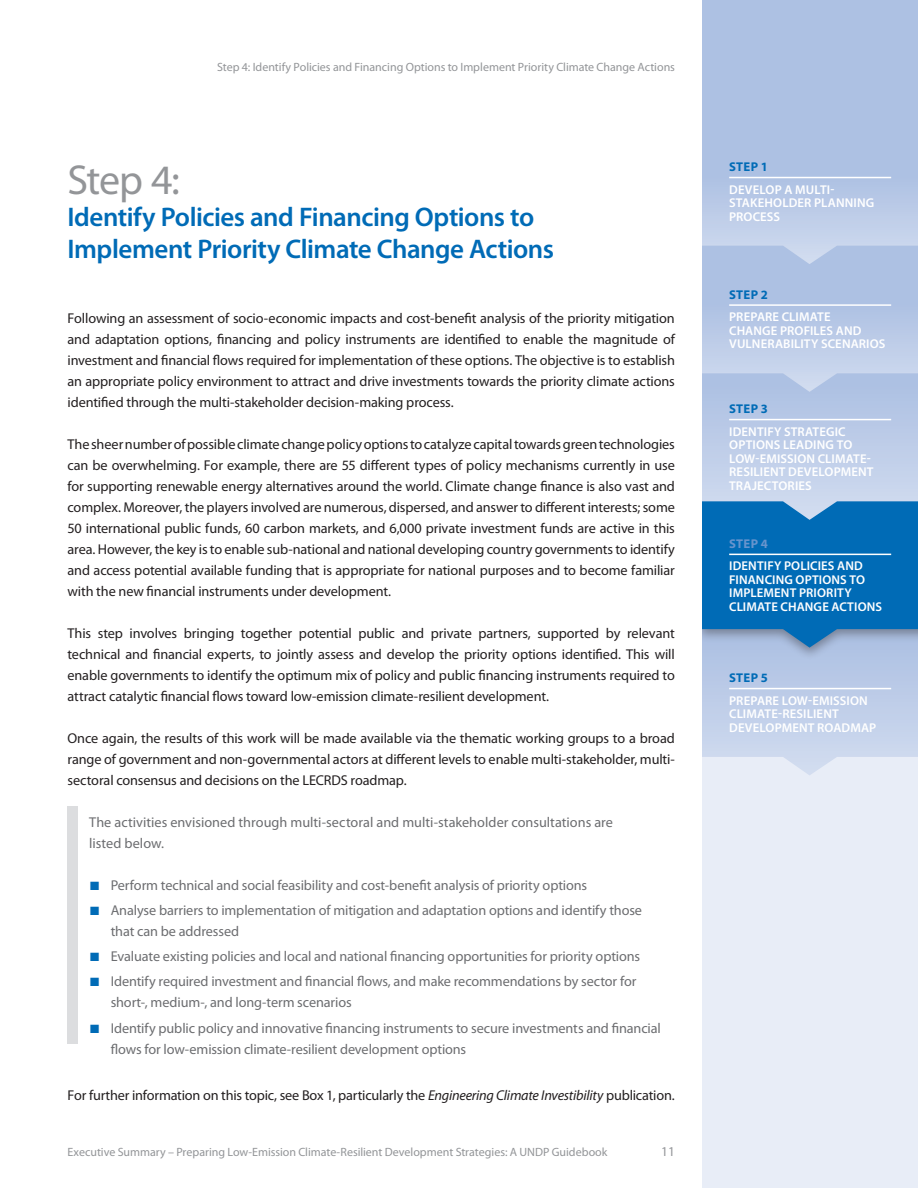
<style>
.page{position:relative;width:918px;height:1188px;background:#fff}
.page>*{position:absolute;margin:0;border:0;box-sizing:border-box;transform-origin:0 0}
.text{font:42px "Myriad Pro";color:#939598}
._02-section_subhead{font:600 27px/32.4px "Myriad Pro";letter-spacing:-.02em;color:#006bb6}
.text-2{font:14.25px/21px "Myriad Pro";letter-spacing:-.01em;color:#231f20;text-align:justify}
.text_-_shaded_bullet{font:14.25px/21px "Myriad Pro";letter-spacing:-.01em;color:#6c6d70}
.text_-_shaded{font:14.25px/21px "Myriad Pro";color:#6c6d70}
.t1{font:13.5px "Myriad Pro";color:#939598}
.sidebar_-_steps___ti{font:600 12.75px/13.5px "Myriad Pro";letter-spacing:.01em;color:#fff}
.sidebar_-_steps{font:700 12.75px "Myriad Pro";letter-spacing:.02em;color:#006bb6}
.sidebar_-_steps-2{font:700 12.75px "Myriad Pro";color:#6794cd}
.folio_-_top_right{font:12px "Myriad Pro";color:#939598}
.s1{color:#006bb6}
.s2{font-style:italic}
</style>
<div class="page">
<div style="left:68px;top:806px;width:10px;height:237px;background:#dcdddf"></div>
<div style="left:702px;top:718px;width:216px;height:470px;background:#e8edf7"></div>
<svg style="left:702px;top:264px;width:216px;height:511px;background:#8db3db"></svg>
<svg style="left:702px;top:0;width:216px;height:264px;background:#b1c4e4"></svg>
<hr style="left:729px;top:177px;width:162px;height:1px;background:#fff">
<hr style="left:729px;top:304px;width:162px;height:2px;background:#fff">
<p class="folio_-_top_right" style="left:217px;top:59px;width:459px">Step 4: Identify Policies and Financing Options to Implement Priority Climate Change Actions</p>
<p class="text" style="left:68px;top:154px;width:114px">Step 4:</p>
<p class="_02-section_subhead" style="left:68px;top:200px;width:488px">Identify Policies and Financing Options to<br>Implement Priority Climate Change Actions</p>
<p class="text-2" style="left:68px;top:307px;width:609px">Following an assessment of socio-economic impacts and cost-benefit analysis of the priority mitigation and adaptation options, financing and policy instruments are identified to enable the magnitude of investment and financial flows required for implementation of these options. The objective is to establish an appropriate policy environment to attract and drive investments towards the priority climate actions identified through the multi-stakeholder decision-making process.</p>
<p class="text-2" style="left:68px;top:433px;width:609px">The sheer number of possible climate change policy options to catalyze capital towards green technologies can be overwhelming. For example, there are 55 different types of policy mechanisms currently in use for supporting renewable energy alternatives around the world. Climate change finance is also vast and complex. Moreover, the players involved are numerous, dispersed, and answer to different interests; some 50 international public funds, 60 carbon markets, and 6,000 private investment funds are active in this area. However, the key is to enable sub-national and national developing country governments to identify and access potential available funding that is appropriate for national purposes and to become familiar with the new financial instruments under development.</p>
<p class="text-2" style="left:68px;top:622px;width:609px">This step involves bringing together potential public and private partners, supported by relevant technical and financial experts, to jointly assess and develop the priority options identified. This will enable governments to identify the optimum mix of policy and public financing instruments required to attract catalytic financial flows toward low-emission climate-resilient development.</p>
<p class="text-2" style="left:68px;top:727px;width:609px">Once again, the results of this work will be made available via the thematic working groups to a broad range of government and non-governmental actors at different levels to enable multi-stakeholder, multi&shy;sectoral consensus and decisions on the LECRDS roadmap.</p>
<p class="text_-_shaded" style="left:89px;top:811px;width:525px">The activities envisioned through multi-sectoral and multi-stakeholder consultations are listed below.</p>
<p class="text_-_shaded_bullet" style="left:90px;top:874px;width:498px"><span class="s1">■</span> Perform technical and social feasibility and cost-benefit analysis of priority options</p>
<p class="text_-_shaded_bullet" style="left:111px;top:899px;width:533px;text-indent:-21px"><span class="s1">■</span> Analyse barriers to implementation of mitigation and adaptation options and identify those that can be addressed</p>
<p class="text_-_shaded_bullet" style="left:90px;top:946px;width:551px"><span class="s1">■</span> Evaluate existing policies and local and national financing opportunities for priority options</p>
<p class="text_-_shaded_bullet" style="left:111px;top:971px;width:527px;text-indent:-21px"><span class="s1">■</span> Identify required investment and financial flows, and make recommendations by sector for short-, medium-, and long-term scenarios</p>
<p class="text_-_shaded_bullet" style="left:111px;top:1017px;width:552px;text-indent:-21px"><span class="s1">■</span> Identify public policy and innovative financing instruments to secure investments and financial flows for low-emission climate-resilient development options</p>
<p class="text-2" style="left:67px;top:1085px;width:609px">For further information on this topic, see Box 1, particularly the <span class="s2">Engineering Climate Investibility</span> publication.</p>
<p class="folio_-_top_right" style="left:68px;top:1145px;width:542px">Executive Summary – Preparing Low-Emission Climate-Resilient Development Strategies: A UNDP Guidebook</p>
<p class="t1" style="left:661px;top:1143px;width:15px">11</p>
<p class="sidebar_-_steps" style="left:729px;top:159px;width:40px">STEP 1</p>
<p class="sidebar_-_steps___ti" style="left:729px;top:182px;width:147px">DEVELOP A MULTI-<br>STAKEHOLDER PLANNING<br>PROCESS</p>
<p class="sidebar_-_steps" style="left:729px;top:286px;width:40px">STEP 2</p>
<p class="sidebar_-_steps___ti" style="left:729px;top:310px;width:158px">PREPARE CLIMATE<br>CHANGE PROFILES AND<br>VULNERABILITY SCENARIOS</p>
<p class="sidebar_-_steps" style="left:729px;top:401px;width:40px">STEP 3</p>
<p class="sidebar_-_steps___ti" style="left:729px;top:424px;width:146px">IDENTIFY STRATEGIC<br>OPTIONS LEADING TO<br>LOW-EMISSION CLIMATE-<br>RESILIENT DEVELOPMENT<br>TRAJECTORIES</p>
<p class="sidebar_-_steps-2" style="left:729px;top:536px;width:40px">STEP 4</p>
<p class="sidebar_-_steps___ti" style="left:729px;top:559px;width:154px">IDENTIFY POLICIES AND<br>FINANCING OPTIONS TO<br>IMPLEMENT PRIORITY<br>CLIMATE CHANGE ACTIONS</p>
<p class="sidebar_-_steps" style="left:729px;top:670px;width:40px">STEP 5</p>
<p class="sidebar_-_steps___ti" style="left:729px;top:693px;width:149px">PREPARE LOW-EMISSION<br>CLIMATE-RESILIENT<br>DEVELOPMENT ROADMAP</p>
</div>
